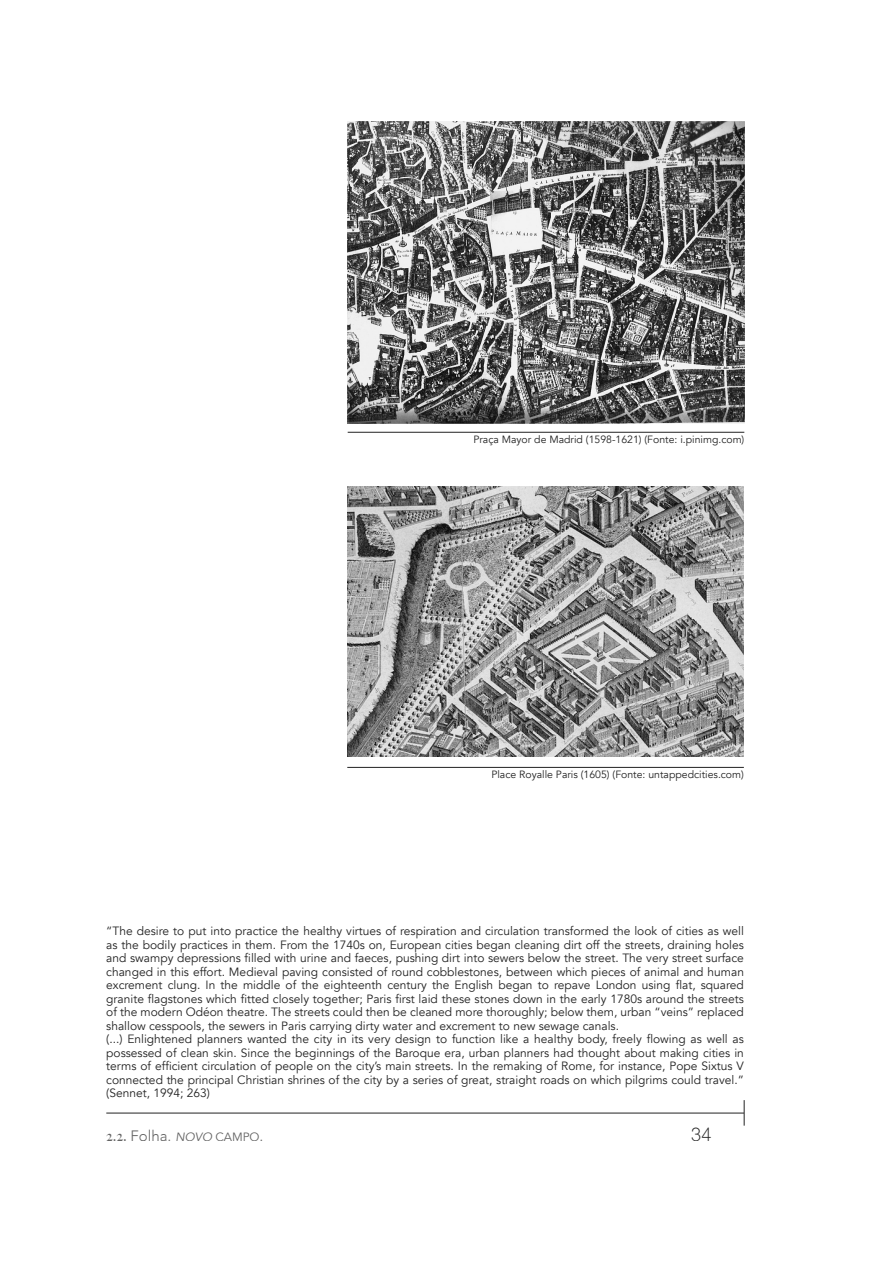
<style>
.page{position:relative;width:893px;height:1263px;background:#fff}
.page>*{position:absolute;margin:0;border:0;box-sizing:border-box;transform-origin:0 0}
.t1{font:18px "Shree Dev 0714";color:#222}
.t2{font:300 15px "Avenir";color:#646464}
.t3{font:12px/13.5px "Avenir";color:#222}
.t4{font:10.5px "Avenir";color:#222}
.s1{font-family:"Big Caslon";font-weight:500}
.s2{font-weight:400;font-style:italic;font-size:12px}
.s3{font-weight:400;font-size:12px}
</style>
<div class="page">
<hr style="left:106px;top:1113px;width:638px;height:1px;background:#222">
<svg style="left:744px;top:1100px;width:1px;height:25px"></svg>
<img style="left:347px;top:121px;width:397px;height:303px">
<hr style="left:347px;top:767px;width:397px;height:1px;background:#222">
<hr style="left:348px;top:432px;width:396px;height:1px;background:#222">
<img style="left:348px;top:487px;width:396px;height:270px">
<p class="t4" style="left:473px;top:432px;width:272px">Praça Mayor de Madrid (1598-1621) (Fonte: i.pinimg.com)</p>
<p class="t4" style="left:491px;top:768px;width:254px">Place Royalle Paris (1605) (Fonte: untappedcities.com)</p>
<p class="t3" style="left:106px;top:924px;width:639px">“The desire to put into practice the healthy virtues of respiration and circulation transformed the look of cities as well as the bodily practices in them. From the 1740s on, European cities began cleaning dirt off the streets, draining holes and swampy depressions filled with urine and faeces, pushing dirt into sewers below the street. The very street surface changed in this effort. Medieval paving consisted of round cobblestones, between which pieces of animal and human excrement clung. In the middle of the eighteenth century the English began to repave London using flat, squared granite flagstones which fitted closely together; Paris first laid these stones down in the early 1780s around the streets of the modern Odéon theatre. The streets could then be cleaned more thoroughly; below them, urban “veins” replaced shallow cesspools, the sewers in Paris carrying dirty water and excrement to new sewage canals.<br>(...) Enlightened planners wanted the city in its very design to function like a healthy body, freely flowing as well as possessed of clean skin. Since the beginnings of the Baroque era, urban planners had thought about making cities in terms of efficient circulation of people on the city’s main streets. In the remaking of Rome, for instance, Pope Sixtus V connected the principal Christian shrines of the city by a series of great, straight roads on which pilgrims could travel.” (Sennet, 1994; 263)</p>
<p class="t2" style="left:106px;top:1125px;width:159px"><span class="s1">2.2.</span> Folha. <span class="s2">NOVO</span> <span class="s3">CAMPO</span>.</p>
<h1 class="t1" style="left:691px;top:1124px;width:23px">34</h1>
</div>
